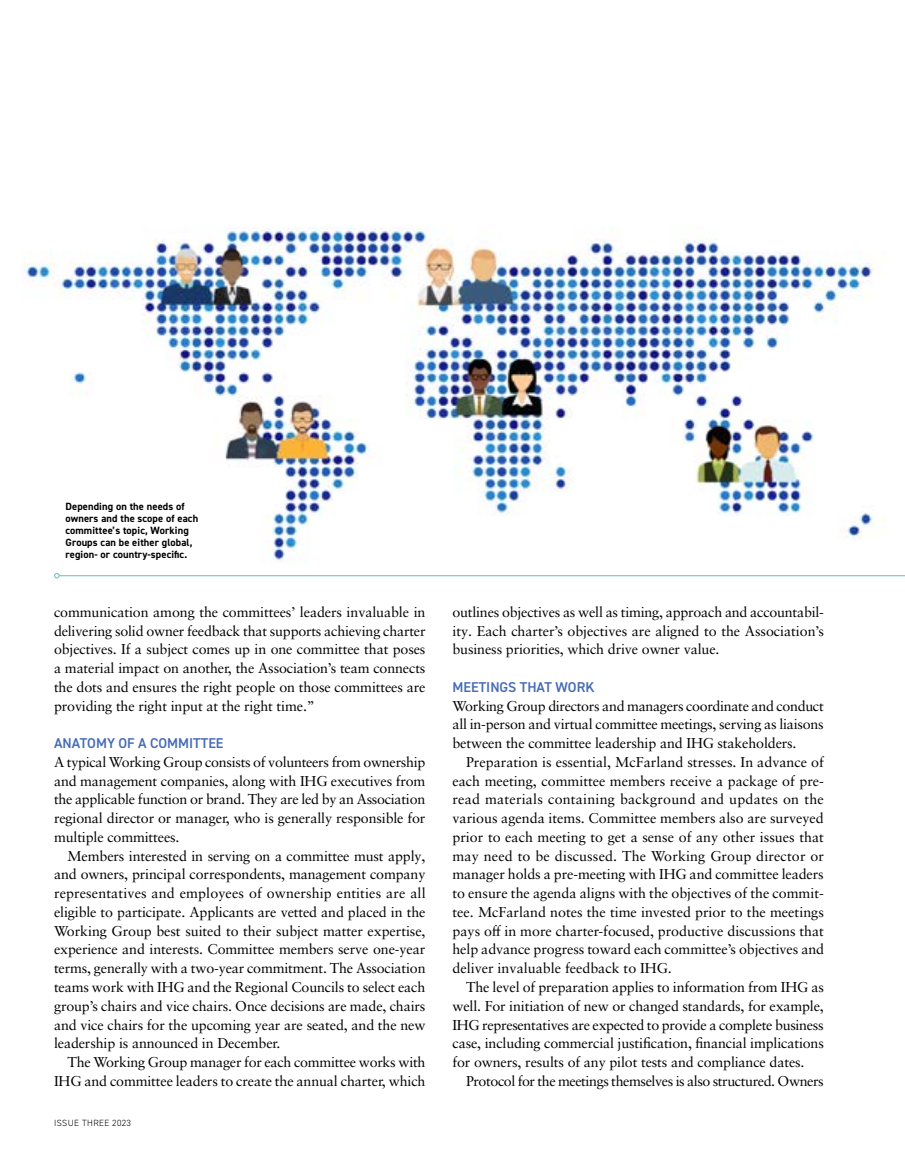
<style>
.page{position:relative;width:905px;height:1175px;background:#fff}
.page>*{position:absolute;margin:0;border:0;box-sizing:border-box;transform-origin:0 0}
.t1{font:14.25px/18.8px "Sabon LT Pro";letter-spacing:-.01em;color:#000;text-align:justify}
.t2{font:14.25px "Sabon LT Pro";letter-spacing:-.03em;color:#000}
.t3{font:600 14.25px "DIN2014";color:#466bb3}
.t4{font:700 10.5px/12px "DIN2014";letter-spacing:.01em;color:#000}
.t5{font:300 9px "DIN2014";letter-spacing:.045em;color:#000}
</style>
<div class="page">
<hr style="left:59px;top:575px;width:845px;height:1px;background:#37abae">
<svg style="left:54px;top:573px;width:6px;height:5px"></svg>
<img style="left:22px;top:227px;width:863px;height:336px">
<p class="t4" style="left:65px;top:500px;width:134px">Depending on the needs of owners and the scope of each committee’s topic, Working<br>Groups can be either global, region- or country-specific.</p>
<p class="t1" style="left:54px;top:602px;width:373px">communication among the committees’ leaders invaluable in delivering solid owner feedback that supports achieving charter objectives. If a subject comes up in one committee that poses a material impact on another, the Association’s team connects the dots and ensures the right people on those committees are providing the right input at the right time.”</p>
<p class="t3" style="left:54px;top:733px;width:171px">ANATOMY OF A COMMITTEE</p>
<p class="t1" style="left:54px;top:752px;width:373px">A typical Working Group consists of volunteers from ownership and management companies, along with IHG executives from the applicable function or brand. They are led by an Association regional director or manager, who is generally responsible for multiple committees.</p>
<p class="t1" style="left:54px;top:846px;width:373px;text-indent:13px">Members interested in serving on a committee must apply, and owners, principal correspondents, management company representatives and employees of ownership entities are all eligible to participate. Applicants are vetted and placed in the Working Group best suited to their subject matter expertise, experience and interests. Committee members serve one-year terms, generally with a two-year commitment. The Association teams work with IHG and the Regional Councils to select each group’s chairs and vice chairs. Once decisions are made, chairs and vice chairs for the upcoming year are seated, and the new leadership is announced in December.</p>
<p class="t1" style="left:54px;top:1052px;width:373px;text-align:right">The Working Group manager for each committee works with<br>IHG and committee leaders to create the annual charter, which</p>
<p class="t5" style="left:54px;top:1117px;width:78px">ISSUE THREE 2023</p>
<p class="t1" style="left:452px;top:602px;width:373px">outlines objectives as well as timing, approach and accountabil&shy;ity. Each charter’s objectives are aligned to the Association’s business priorities, which drive owner value.</p>
<p class="t3" style="left:452px;top:677px;width:143px">MEETINGS THAT WORK</p>
<p class="t1" style="left:452px;top:696px;width:373px">Working Group directors and managers coordinate and conduct all in-person and virtual committee meetings, serving as liaisons between the committee leadership and IHG stakeholders.</p>
<p class="t1" style="left:452px;top:752px;width:373px;text-indent:13px">Preparation is essential, McFarland stresses. In advance of each meeting, committee members receive a package of pre&shy;read materials containing background and updates on the various agenda items. Committee members also are surveyed prior to each meeting to get a sense of any other issues that may need to be discussed. The Working Group director or manager holds a pre-meeting with IHG and committee leaders to ensure the agenda aligns with the objectives of the commit&shy;tee. McFarland notes the time invested prior to the meetings pays off in more charter-focused, productive discussions that help advance progress toward each committee’s objectives and deliver invaluable feedback to IHG.</p>
<p class="t1" style="left:452px;top:977px;width:373px;text-indent:13px">The level of preparation applies to information from IHG as well. For initiation of new or changed standards, for example, IHG representatives are expected to provide a complete business case, including commercial justification, financial implications for owners, results of any pilot tests and compliance dates.</p>
<p class="t2" style="left:466px;top:1071px;width:359px">Protocol for the meetings themselves is also structured. Owners</p>
</div>
